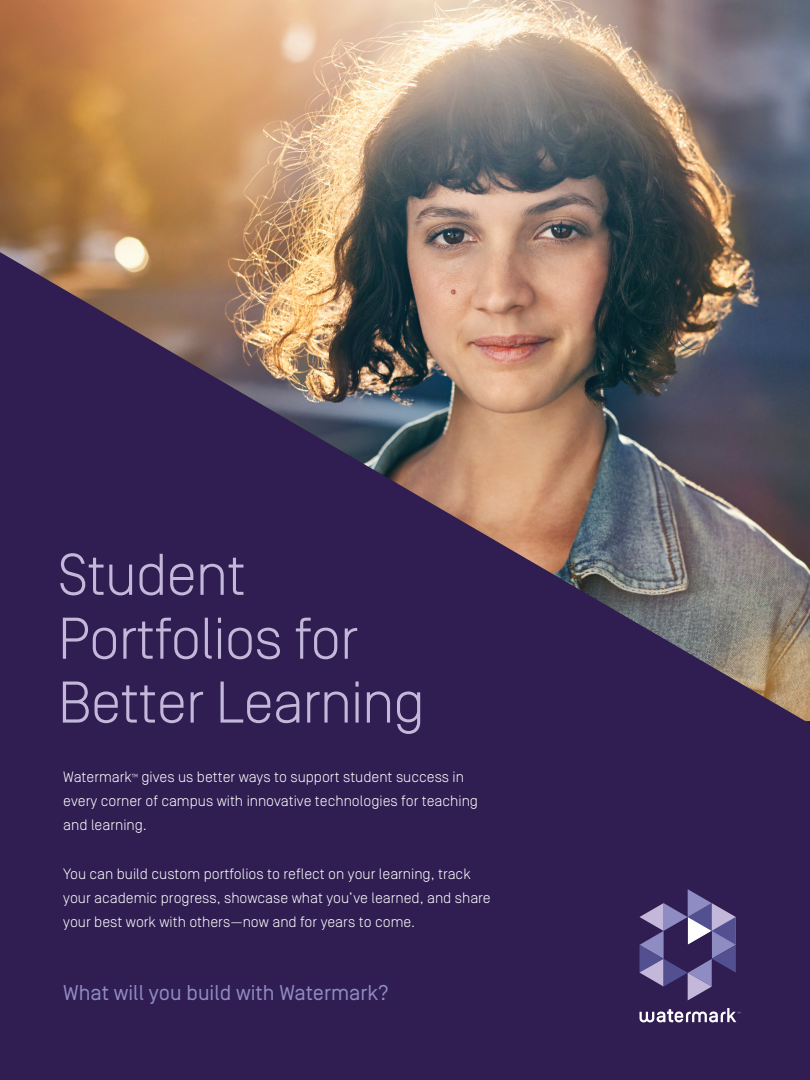
<style>
.page{position:relative;width:810px;height:1080px;background:#fff}
.page>*{position:absolute;margin:0;border:0;box-sizing:border-box;transform-origin:0 0}
.t1{font:300 58.69px/63.9px "Simplon Norm";letter-spacing:-.02em;color:#c4b8da}
.t2{font:21.38px "Simplon Norm";color:#8f8cc3}
.t3{font:300 15px/24.2px "Simplon Norm";color:#fff}
.s1{font-size:8.75px}
</style>
<div class="page">
<div style="left:0;top:30px;width:810px;height:1050px;background:#301d52"></div>
<img style="left:0;top:0;width:810px;height:721px">
<svg style="left:639px;top:889px;width:97px;height:111px"></svg>
<svg style="left:639px;top:1008px;width:101px;height:14px"></svg>
<h1 class="t1" style="left:58px;top:543px;width:369px">Student<br>Portfolios for<br>Better Learning</h1>
<p class="t3" style="left:63px;top:765px;width:416px">Watermark<span class="s1">™</span> gives us better ways to support student success in every corner of campus with innovative technologies for teaching and learning.</p>
<p class="t3" style="left:63px;top:862px;width:429px">You can build custom portfolios to reflect on your learning, track your academic progress, showcase what you’ve learned, and share your best work with others—now and for years to come.</p>
<h2 class="t2" style="left:63px;top:981px;width:327px">What will you build with Watermark?</h2>
</div>
